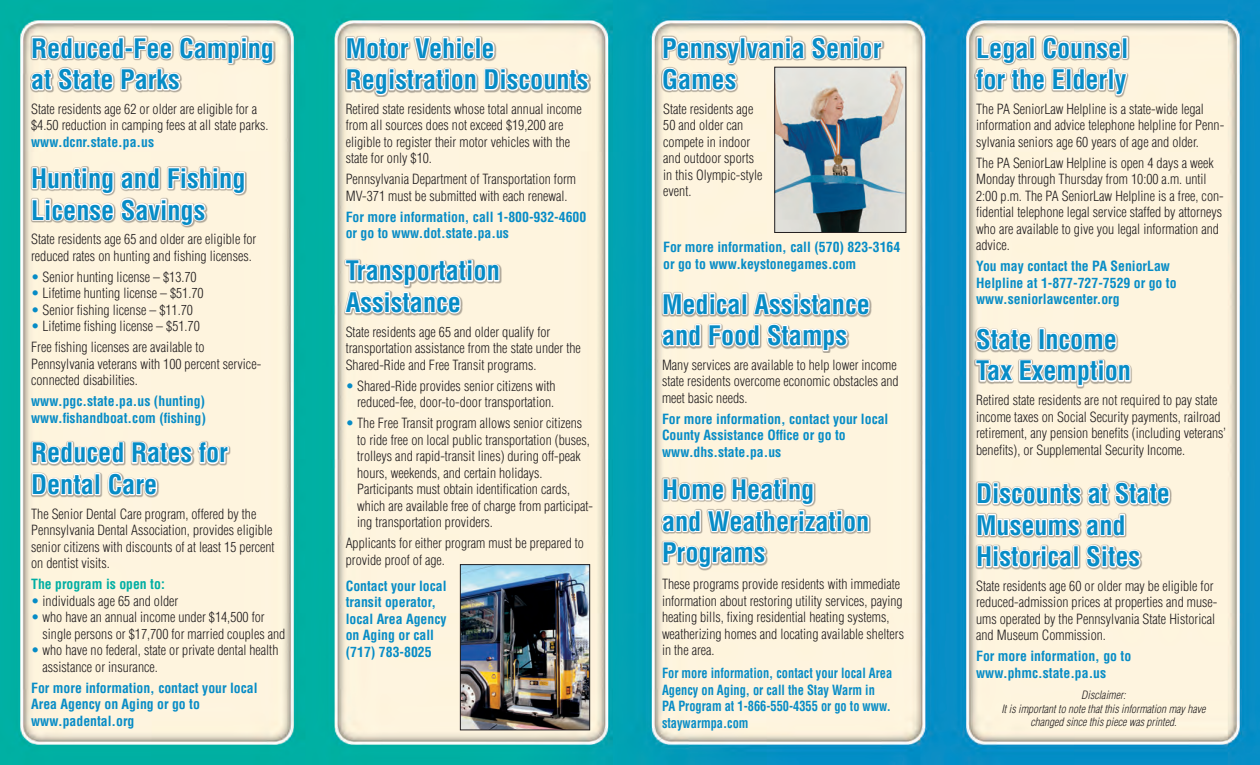
<style>
.page{position:relative;width:1260px;height:765px;background:#fff}
.page>*{position:absolute;margin:0;border:0;box-sizing:border-box;transform-origin:0 0}
.t1{font:700 condensed 26.25px/31.5px "Helvetica";color:#078cc6}
.t2{font:300 condensed 13.75px/16.5px "Helvetica";color:#231f20}
.t3{font:700 condensed 13.75px/16.5px "Helvetica";color:#078cc6}
.t4{font:700 condensed 13.75px/16.5px "Helvetica";color:#078cc6;scale:.9 1}
.t5{font:700 condensed 13.75px "Helvetica";color:#00aea3}
.t6{font:italic 300 condensed 11.25px "Helvetica";color:#231f20}
.s1{font-weight:700;color:#078cc6}
.s2{color:#078cc6}
</style>
<div class="page">
<img style="left:0;top:0;width:1260px;height:765px">
<svg style="left:30px;top:0;width:245px;height:107px"></svg>
<svg style="left:345px;top:16px;width:245px;height:92px"></svg>
<svg style="left:661px;top:35px;width:223px;height:82px"></svg>
<svg style="left:974px;top:0;width:155px;height:148px"></svg>
<svg style="left:974px;top:326px;width:158px;height:74px"></svg>
<svg style="left:975px;top:480px;width:196px;height:102px"></svg>
<svg style="left:661px;top:272px;width:210px;height:93px"></svg>
<svg style="left:661px;top:476px;width:209px;height:116px"></svg>
<svg style="left:343px;top:258px;width:158px;height:63px"></svg>
<svg style="left:30px;top:390px;width:200px;height:154px;background:#f9f1de"></svg>
<svg style="left:30px;top:166px;width:216px;height:63px"></svg>
<img style="left:462px;top:566px;width:126px;height:162px">
<div style="left:460px;top:564px;width:130px;height:166px;border:1px solid #231f20"></div>
<img style="left:776px;top:69px;width:128px;height:162px">
<div style="left:774px;top:67px;width:132px;height:166px;border:1px solid #231f20"></div>
<p class="t1" style="left:31px;top:32px;width:244px">Reduced-Fee Camping at State Parks</p>
<p class="t1" style="left:346px;top:32px;width:151px">Motor Vehicle</p>
<p class="t1" style="left:346px;top:64px;width:244px">Registration Discounts</p>
<p class="t2" style="left:31px;top:100px;width:239px">State residents age 62 or older are eligible for a $4.50 reduction in camping fees at all state parks. <span class="s1">www.dcnr.state.pa.us</span></p>
<p class="t2" style="left:346px;top:100px;width:237px">Retired state residents whose total annual income from all sources does not exceed $19,200 are eligible to register their motor vehicles with the state for only $10.</p>
<p class="t2" style="left:346px;top:171px;width:232px">Pennsylvania Department of Transportation form<br>MV-371 must be submitted with each renewal.</p>
<p class="t3" style="left:346px;top:208px;width:242px">For more information, call 1-800-932-4600 or go to www.dot.state.pa.us</p>
<p class="t1" style="left:31px;top:163px;width:216px">Hunting and Fishing<br>License Savings</p>
<p class="t2" style="left:31px;top:231px;width:227px">State residents age 65 and older are eligible for reduced rates on hunting and fishing licenses.</p>
<p class="t2" style="left:31px;top:268px;width:167px"><span class="s2">•</span> Senior hunting license – $13.70</p>
<p class="t2" style="left:31px;top:285px;width:174px"><span class="s2">•</span> Lifetime hunting license – $51.70</p>
<p class="t2" style="left:31px;top:301px;width:163px"><span class="s2">•</span> Senior fishing license – $11.70</p>
<p class="t2" style="left:31px;top:318px;width:170px"><span class="s2">•</span> Lifetime fishing license – $51.70</p>
<p class="t2" style="left:31px;top:339px;width:232px">Free fishing licenses are available to<br>Pennsylvania veterans with 100 percent service&shy;connected disabilities.</p>
<p class="t3" style="left:31px;top:393px;width:176px">www.pgc.state.pa.us (hunting) www.fishandboat.com (fishing)</p>
<p class="t1" style="left:346px;top:255px;width:156px">Transportation<br>Assistance</p>
<p class="t2" style="left:346px;top:323px;width:237px">State residents age 65 and older qualify for transportation assistance from the state under the<br>Shared-Ride and Free Transit programs.</p>
<p class="t2" style="left:346px;top:377px;width:211px;text-align:right"><span class="s2">•</span> Shared-Ride provides senior citizens with reduced-fee, door-to-door transportation.</p>
<p class="t2" style="left:357px;top:415px;width:237px;text-indent:-11px"><span class="s2">•</span> The Free Transit program allows senior citizens to ride free on local public transportation (buses, trolleys and rapid-transit lines) during off-peak hours, weekends, and certain holidays.<br>Participants must obtain identification cards, which are available free of charge from participat&shy;ing transportation providers.</p>
<p class="t2" style="left:346px;top:535px;width:240px">Applicants for either program must be prepared to provide proof of age.</p>
<p class="t1" style="left:31px;top:437px;width:198px">Reduced Rates for</p>
<p class="t1" style="left:31px;top:468px;width:128px">Dental Care</p>
<p class="t2" style="left:31px;top:505px;width:245px">The Senior Dental Care program, offered by the Pennsylvania Dental Association, provides eligible senior citizens with discounts of at least 15 percent on dentist visits.</p>
<p class="t5" style="left:31px;top:575px;width:135px">The program is open to:</p>
<p class="t2" style="left:31px;top:592px;width:149px"><span class="s2">•</span> individuals age 65 and older</p>
<p class="t2" style="left:43px;top:609px;width:244px;text-indent:-11px"><span class="s2">•</span> who have an annual income under $14,500 for single persons or $17,700 for married couples and</p>
<p class="t2" style="left:43px;top:642px;width:237px;text-indent:-11px"><span class="s2">•</span> who have no federal, state or private dental health assistance or insurance.</p>
<p class="t3" style="left:31px;top:679px;width:228px">For more information, contact your local<br>Area Agency on Aging or go to www.padental.org</p>
<p class="t3" style="left:346px;top:577px;width:102px">Contact your local transit operator, local Area Agency on Aging or call (717) 783-8025</p>
<p class="t1" style="left:662px;top:32px;width:221px">Pennsylvania Senior<br>Games</p>
<p class="t1" style="left:976px;top:32px;width:154px">Legal Counsel for the Elderly</p>
<p class="t2" style="left:663px;top:100px;width:101px">State residents age<br>50 and older can compete in indoor and outdoor sports in this Olympic-style event.</p>
<p class="t2" style="left:976px;top:100px;width:250px">The PA SeniorLaw Helpline is a state-wide legal information and advice telephone helpline for Penn&shy;sylvania seniors age 60 years of age and older.</p>
<p class="t2" style="left:976px;top:154px;width:249px">The PA SeniorLaw Helpline is open 4 days a week Monday through Thursday from 10:00 a.m. until 2:00 p.m. The PA SeniorLaw Helpline is a free, con&shy;fidential telephone legal service staffed by attorneys who are available to give you legal information and advice.</p>
<p class="t3" style="left:976px;top:258px;width:202px">You may contact the PA SeniorLaw<br>Helpline at 1-877-727-7529 or go to www.seniorlawcenter.org</p>
<p class="t3" style="left:663px;top:239px;width:239px">For more information, call (570) 823-3164 or go to www.keystonegames.com</p>
<p class="t1" style="left:662px;top:288px;width:209px">Medical Assistance</p>
<p class="t1" style="left:662px;top:320px;width:187px">and Food Stamps</p>
<p class="t1" style="left:976px;top:323px;width:156px">State Income<br>Tax Exemption</p>
<p class="t2" style="left:662px;top:356px;width:238px">Many services are available to help lower income state residents overcome economic obstacles and meet basic needs.</p>
<p class="t3" style="left:662px;top:410px;width:228px">For more information, contact your local<br>County Assistance Office or go to www.dhs.state.pa.us</p>
<p class="t2" style="left:976px;top:392px;width:251px">Retired state residents are not required to pay state income taxes on Social Security payments, railroad retirement, any pension benefits (including veterans’ benefits), or Supplemental Security Income.</p>
<p class="t1" style="left:662px;top:474px;width:209px">Home Heating<br>and Weatherization<br>Programs</p>
<p class="t2" style="left:662px;top:576px;width:244px">These programs provide residents with immediate information about restoring utility services, paying heating bills, fixing residential heating systems, weatherizing homes and locating available shelters in the area.</p>
<p class="t4" style="left:662px;top:665px;width:257px">For more information, contact your local Area Agency on Aging, or call the Stay Warm in<br>PA Program at 1-866-550-4355 or go to www. staywarmpa.com</p>
<p class="t1" style="left:976px;top:478px;width:195px">Discounts at State<br>Museums and<br>Historical Sites</p>
<p class="t2" style="left:976px;top:577px;width:243px">State residents age 60 or older may be eligible for reduced-admission prices at properties and muse&shy;ums operated by the Pennsylvania State Historical and Museum Commission.</p>
<p class="t3" style="left:976px;top:648px;width:157px">For more information, go to www.phmc.state.pa.us</p>
<p class="t6" style="left:1081px;top:688px;width:46px">Disclaimer:</p>
<p class="t6" style="left:1001px;top:702px;width:206px">It is important to note that this information may have</p>
<p class="t6" style="left:1030px;top:715px;width:148px">changed since this piece was printed.</p>
</div>
